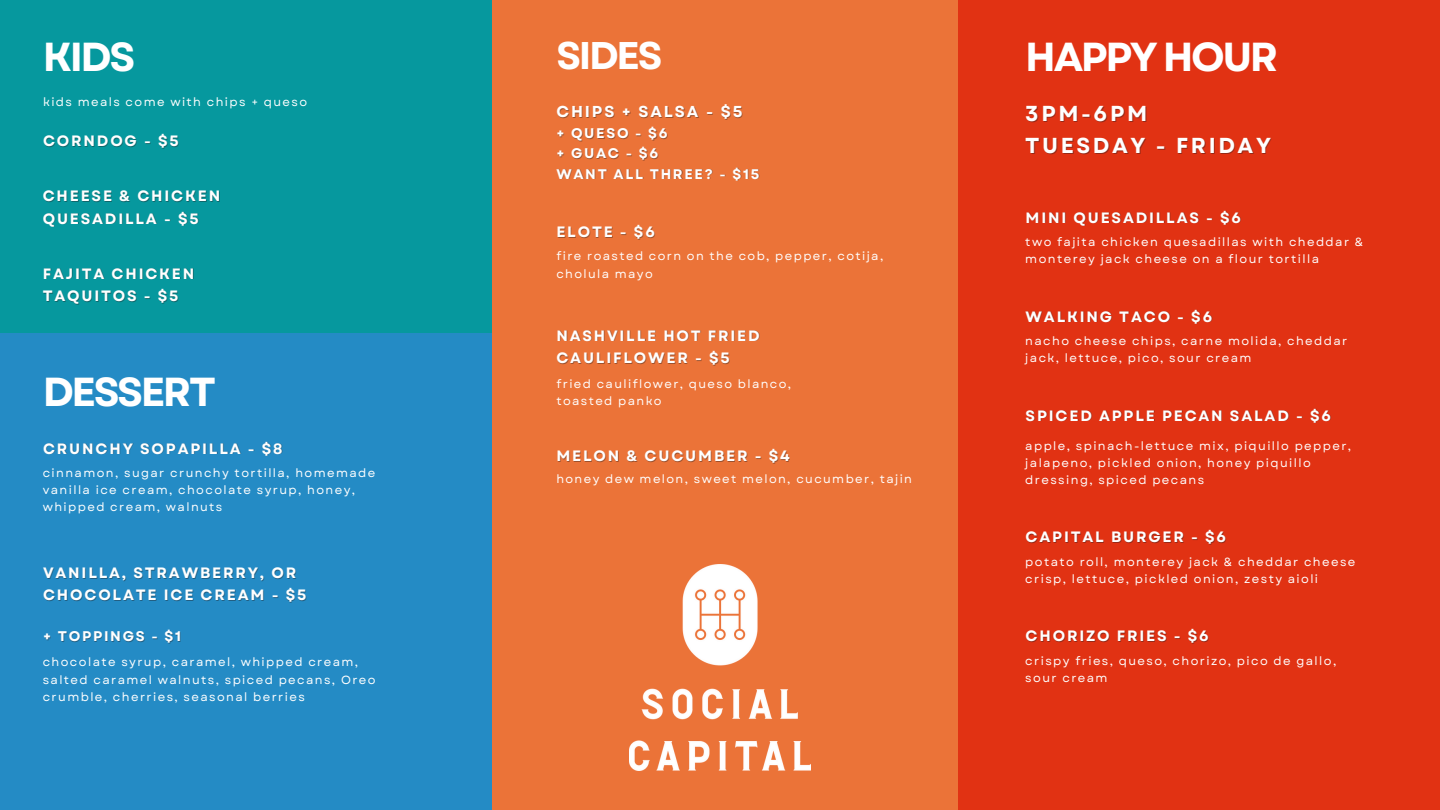
<style>
.page{position:relative;width:1440px;height:810px;background:#06989e}
.page>*{position:absolute;margin:0;border:0;box-sizing:border-box;transform-origin:0 0}
.t1{font:700 40.5px "Garet";letter-spacing:-.06em;color:#fff}
.t2{font:700 38.5px "Garet";letter-spacing:-.06em;color:#fff}
.t3{font:700 21.6px/31.9px "Garet";letter-spacing:.12em;color:#fff}
.t4{font:700 15.8px "Garet";letter-spacing:.12em;color:#fff}
.t5{font:700 15px/22.5px "Garet";letter-spacing:.12em;color:#fff}
.t6{font:700 14px/20.2px "Garet";letter-spacing:.12em;color:#fff}
.t7{font:11.8px/17.2px "Garet";letter-spacing:.12em;color:#fff}
</style>
<div class="page">
<div style="left:492px;top:0;width:498px;height:810px;background:#eb7338"></div>
<div style="left:959px;top:0;width:481px;height:810px;background:#e13213"></div>
<div style="left:0;top:333px;width:492px;height:477px;background:#248bc5"></div>
<img style="left:629px;top:564px;width:182px;height:207px">
<h1 class="t1" style="left:43px;top:27px;width:94px">KIDS</h1>
<p class="t7" style="left:43px;top:94px;width:266px">kids meals come with chips + queso</p>
<p class="t5" style="left:43px;top:130px;width:137px">CORNDOG - $5</p>
<p class="t5" style="left:43px;top:185px;width:179px">CHEESE &amp; CHICKEN<br>QUESADILLA - $5</p>
<p class="t5" style="left:43px;top:262px;width:153px">FAJITA CHICKEN<br>TAQUITOS - $5</p>
<h1 class="t1" style="left:43px;top:362px;width:175px">DESSERT</h1>
<p class="t5" style="left:43px;top:437px;width:241px">CRUNCHY SOPAPILLA - $8</p>
<p class="t7" style="left:43px;top:464px;width:334px">cinnamon, sugar crunchy tortilla, homemade vanilla ice cream, chocolate syrup, honey, whipped cream, walnuts</p>
<p class="t5" style="left:43px;top:562px;width:265px">VANILLA, STRAWBERRY, OR<br>CHOCOLATE ICE CREAM - $5</p>
<p class="t6" style="left:43px;top:626px;width:140px">+ TOPPINGS - $1</p>
<p class="t7" style="left:43px;top:654px;width:334px">chocolate syrup, caramel, whipped cream, salted caramel walnuts, spiced pecans, Oreo crumble, cherries, seasonal berries</p>
<h2 class="t2" style="left:556px;top:28px;width:108px">SIDES</h2>
<h3 class="t4" style="left:556px;top:100px;width:188px">CHIPS + SALSA - $5</h3>
<p class="t6" style="left:556px;top:123px;width:204px">+ QUESO - $6<br>+ GUAC - $6<br>WANT ALL THREE? - $15</p>
<p class="t5" style="left:556px;top:221px;width:100px">ELOTE - $6</p>
<p class="t7" style="left:556px;top:248px;width:328px">fire roasted corn on the cob, pepper, cotija, cholula mayo</p>
<p class="t5" style="left:556px;top:324px;width:205px">NASHVILLE HOT FRIED<br>CAULIFLOWER - $5</p>
<p class="t7" style="left:556px;top:375px;width:236px">fried cauliflower, queso blanco, toasted panko</p>
<p class="t5" style="left:556px;top:444px;width:235px">MELON &amp; CUCUMBER - $4</p>
<p class="t7" style="left:556px;top:470px;width:357px">honey dew melon, sweet melon, cucumber, tajin</p>
<h1 class="t1" style="left:1025px;top:27px;width:255px">HAPPY HOUR</h1>
<h3 class="t3" style="left:1025px;top:98px;width:247px">3PM-6PM<br>TUESDAY - FRIDAY</h3>
<p class="t5" style="left:1026px;top:206px;width:217px">MINI QUESADILLAS - $6</p>
<p class="t7" style="left:1025px;top:233px;width:339px">two fajita chicken quesadillas with cheddar &amp; monterey jack cheese on a flour tortilla</p>
<p class="t5" style="left:1026px;top:305px;width:188px">WALKING TACO - $6</p>
<p class="t7" style="left:1025px;top:332px;width:324px">nacho cheese chips, carne molida, cheddar jack, lettuce, pico, sour cream</p>
<p class="t5" style="left:1026px;top:404px;width:307px">SPICED APPLE PECAN SALAD - $6</p>
<p class="t7" style="left:1025px;top:437px;width:327px">apple, spinach-lettuce mix, piquillo pepper, jalapeno, pickled onion, honey piquillo dressing, spiced pecans</p>
<p class="t5" style="left:1026px;top:526px;width:202px">CAPITAL BURGER - $6</p>
<p class="t7" style="left:1025px;top:553px;width:332px">potato roll, monterey jack &amp; cheddar cheese crisp, lettuce, pickled onion, zesty aioli</p>
<p class="t5" style="left:1026px;top:625px;width:185px">CHORIZO FRIES - $6</p>
<p class="t7" style="left:1025px;top:652px;width:312px">crispy fries, queso, chorizo, pico de gallo, sour cream</p>
</div>
